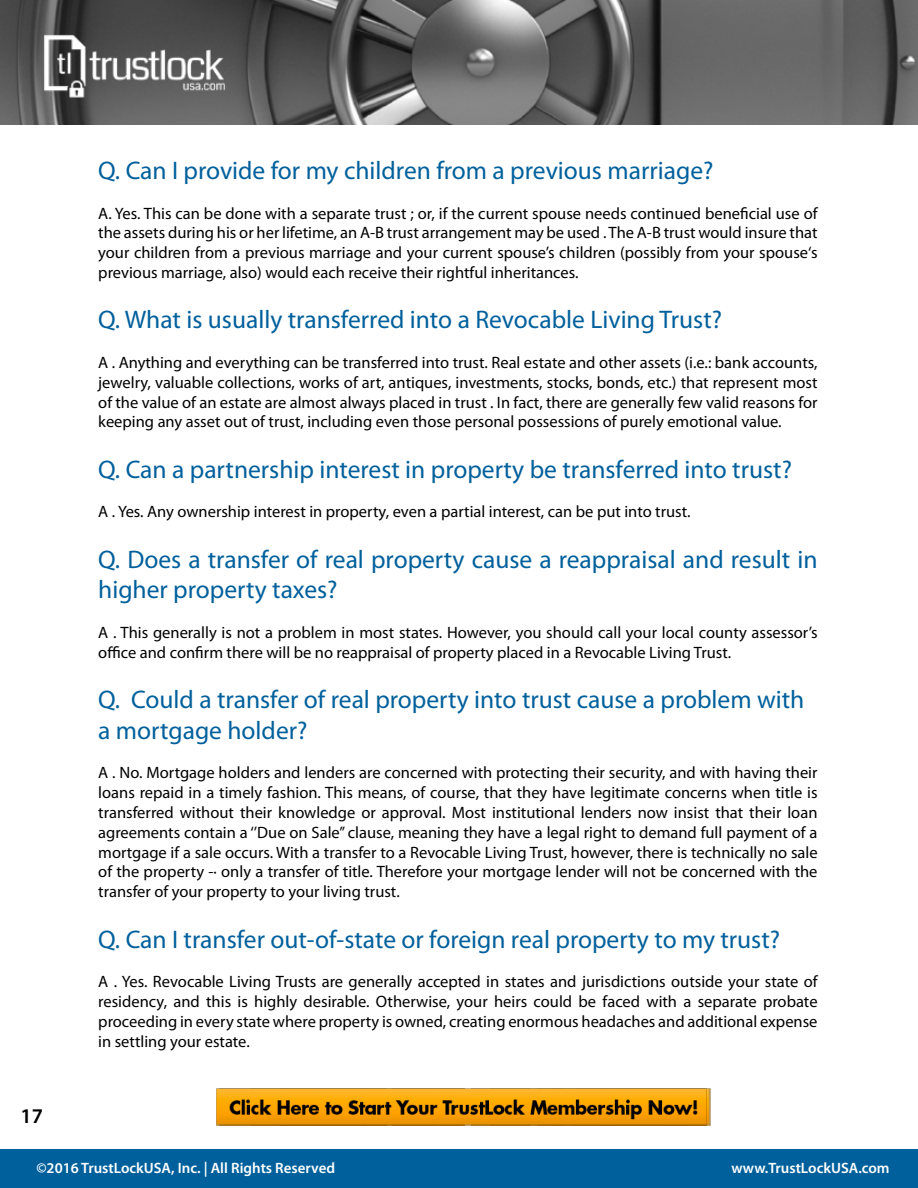
<style>
.page{position:relative;width:918px;height:1188px;background:#fff}
.page>*{position:absolute;margin:0;border:0;box-sizing:border-box;transform-origin:0 0}
.t1{font:25.5px/30.6px "Myriad Pro";color:#00609c}
.t2{font:600 21px "Myriad Pro";color:#000}
.t3{font:16.5px/19.8px "Myriad Pro";color:#000;text-align:justify}
.t4{font:600 15px "Myriad Pro";color:#fff}
</style>
<div class="page">
<div style="left:0;top:1150px;width:918px;height:38px;background:#00609c"></div>
<img style="left:0;top:0;width:918px;height:124px">
<img style="left:44px;top:33px;width:182px;height:67px">
<img style="left:216px;top:1088px;width:495px;height:38px">
<p class="t2" style="left:21px;top:1102px;width:24px">17</p>
<h1 class="t1" style="left:98px;top:155px;width:617px">Q. Can I provide for my children from a previous marriage?</h1>
<p class="t3" style="left:98px;top:203px;width:721px">A. Yes. This can be done with a separate trust ; or, if the current spouse needs continued beneficial use of the assets during his or her lifetime, an A-B trust arrangement may be used . The A-B trust would insure that your children from a previous marriage and your current spouse’s children (possibly from your spouse‘s previous marriage, also) would each receive their rightful inheritances.</p>
<h1 class="t1" style="left:98px;top:304px;width:625px">Q. What is usually transferred into a Revocable Living Trust?</h1>
<p class="t3" style="left:98px;top:352px;width:721px">A . Anything and everything can be transferred into trust. Real estate and other assets (i.e.: bank accounts, jewelry, valuable collections, works of art, antiques, investments, stocks, bonds, etc.) that represent most of the value of an estate are almost always placed in trust . In fact, there are generally few valid reasons for keeping any asset out of trust, including even those personal possessions of purely emotional value.</p>
<h1 class="t1" style="left:98px;top:454px;width:695px">Q. Can a partnership interest in property be transferred into trust?</h1>
<p class="t3" style="left:98px;top:502px;width:594px">A . Yes. Any ownership interest in property, even a partial interest, can be put into trust.</p>
<h1 class="t1" style="left:98px;top:544px;width:721px">Q. Does a transfer of real property cause a reappraisal and result in higher property taxes?</h1>
<p class="t3" style="left:98px;top:622px;width:721px">A . This generally is not a problem in most states. However, you should call your local county assessor’s office and confirm there will be no reappraisal of property placed in a Revocable Living Trust.</p>
<h1 class="t1" style="left:98px;top:684px;width:708px">Q. Could a transfer of real property into trust cause a problem with a mortgage holder?</h1>
<p class="t3" style="left:98px;top:763px;width:721px">A . No. Mortgage holders and lenders are concerned with protecting their security, and with having their loans repaid in a timely fashion. This means, of course, that they have legitimate concerns when title is transferred without their knowledge or approval. Most institutional lenders now insist that their loan agreements contain a ‘’Due on Sale’’ clause, meaning they have a legal right to demand full payment of a mortgage if a sale occurs. With a transfer to a Revocable Living Trust, however, there is technically no sale of the property -· only a transfer of title. Therefore your mortgage lender will not be concerned with the transfer of your property to your living trust.</p>
<h1 class="t1" style="left:98px;top:923px;width:683px">Q. Can I transfer out-of-state or foreign real property to my trust?</h1>
<p class="t3" style="left:98px;top:971px;width:721px">A . Yes. Revocable Living Trusts are generally accepted in states and jurisdictions outside your state of residency, and this is highly desirable. Otherwise, your heirs could be faced with a separate probate proceeding in every state where property is owned, creating enormous headaches and additional expense in settling your estate.</p>
<p class="t4" style="left:36px;top:1158px;width:300px">©2016 TrustLockUSA, Inc. | All Rights Reserved</p>
<p class="t4" style="left:731px;top:1158px;width:160px">www.TrustLockUSA.com</p>
</div>
